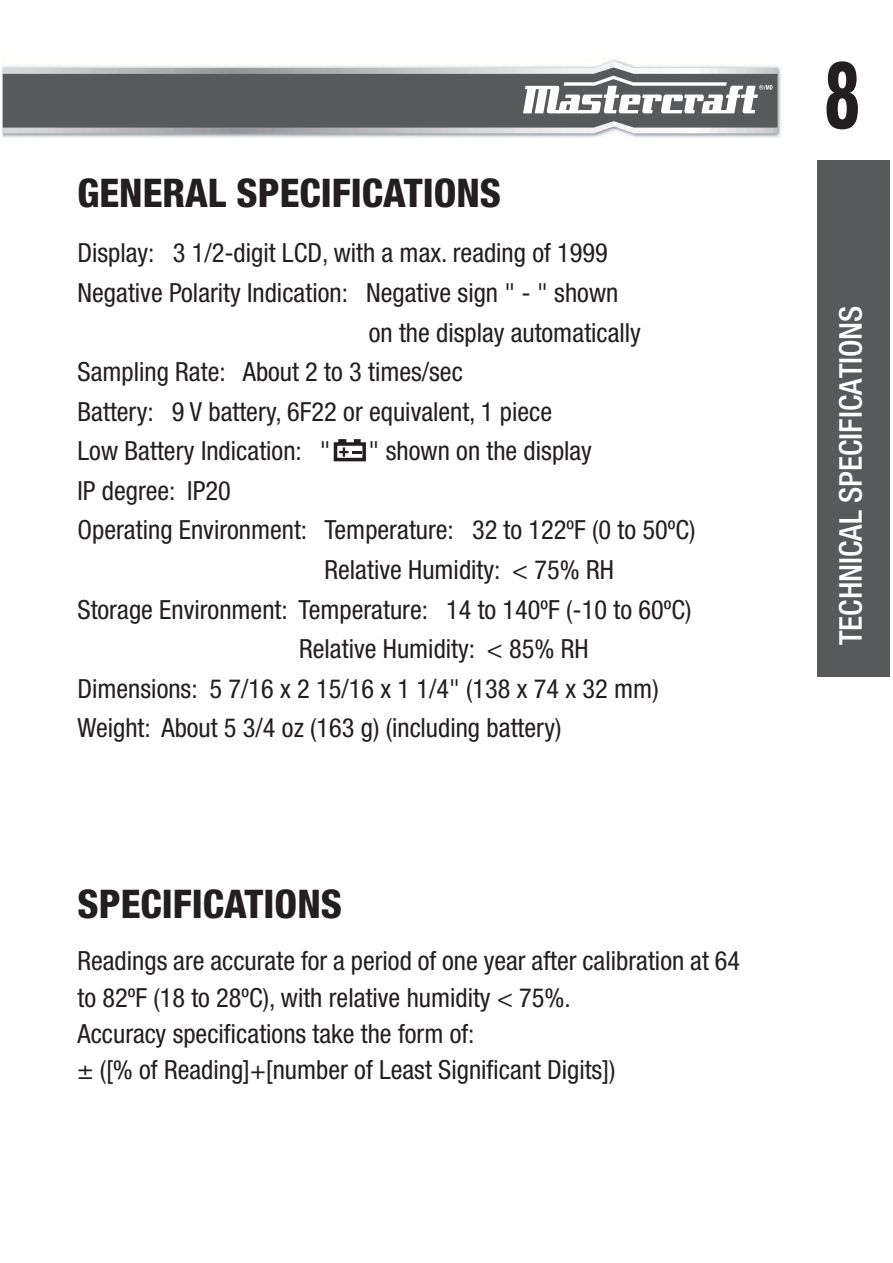
<style>
.page{position:relative;width:893px;height:1263px;background:#fff}
.page>*{position:absolute;margin:0;border:0;box-sizing:border-box;transform-origin:0 0}
.t1{font:800 condensed 94.2px "Helvetica Neue LT Std";color:#231f20;scale:.71 1}
.t2{font:800 condensed 39.6px "Helvetica Neue LT Std";color:#231f20}
.t3{font:500 condensed 31.35px "Helvetica Neue LT Std";color:#fff}
.t4{font:condensed 26.4px/36.3px "Helvetica Neue LT Std";color:#231f20}
</style>
<div class="page">
<svg style="left:334px;top:439px;width:32px;height:22px"></svg>
<div style="left:817px;top:160px;width:73px;height:517px;background:#58595b"></div>
<img style="left:3px;top:59px;width:778px;height:79px">
<svg style="left:3px;top:61px;width:774px;height:72px"></svg>
<svg style="left:3px;top:67px;width:774px;height:61px;background:#696a6c"></svg>
<svg style="left:523px;top:76px;width:249px;height:37px"></svg>
<h2 class="t2" style="left:78px;top:177px;width:425px">GENERAL SPECIFICATIONS</h2>
<p class="t4" style="left:78px;top:237px;width:532px">Display: 3 1/2-digit LCD, with a max. reading of 1999</p>
<p class="t4" style="left:78px;top:277px;width:542px">Negative Polarity Indication: Negative sign " - " shown</p>
<p class="t4" style="left:369px;top:316px;width:274px">on the display automatically</p>
<p class="t4" style="left:78px;top:356px;width:387px">Sampling Rate: About 2 to 3 times/sec</p>
<p class="t4" style="left:78px;top:396px;width:476px">Battery: 9 V battery, 6F22 or equivalent, 1 piece</p>
<p class="t4" style="left:78px;top:435px;width:255px">Low Battery Indication: "</p>
<p class="t4" style="left:369px;top:435px;width:225px">" shown on the display</p>
<p class="t4" style="left:78px;top:475px;width:155px">IP degree: IP20</p>
<p class="t4" style="left:78px;top:514px;width:619px">Operating Environment: Temperature: 32 to 122ºF (0 to 50ºC)</p>
<p class="t4" style="left:324px;top:554px;width:291px">Relative Humidity: &lt; 75% RH</p>
<p class="t4" style="left:78px;top:593px;width:615px">Storage Environment: Temperature: 14 to 140ºF (-10 to 60ºC)</p>
<p class="t4" style="left:299px;top:633px;width:291px">Relative Humidity: &lt; 85% RH</p>
<p class="t4" style="left:78px;top:673px;width:583px">Dimensions: 5 7/16 x 2 15/16 x 1 1/4" (138 x 74 x 32 mm)</p>
<p class="t4" style="left:78px;top:712px;width:485px">Weight: About 5 3/4 oz (163 g) (including battery)</p>
<h2 class="t2" style="left:78px;top:888px;width:266px">SPECIFICATIONS</h2>
<p class="t4" style="left:78px;top:945px;width:664px">Readings are accurate for a period of one year after calibration at 64 to 82ºF (18 to 28ºC), with relative humidity &lt; 75%.<br>Accuracy specifications take the form of:<br>± ([% of Reading]+[number of Least Significant Digits])</p>
<h1 class="t1" style="left:825px;top:57px;width:50px">8</h1>
<p class="t3" style="left:833px;top:645px;width:342px;rotate:-90deg">TECHNICAL SPECIFICATIONS</p>
</div>
